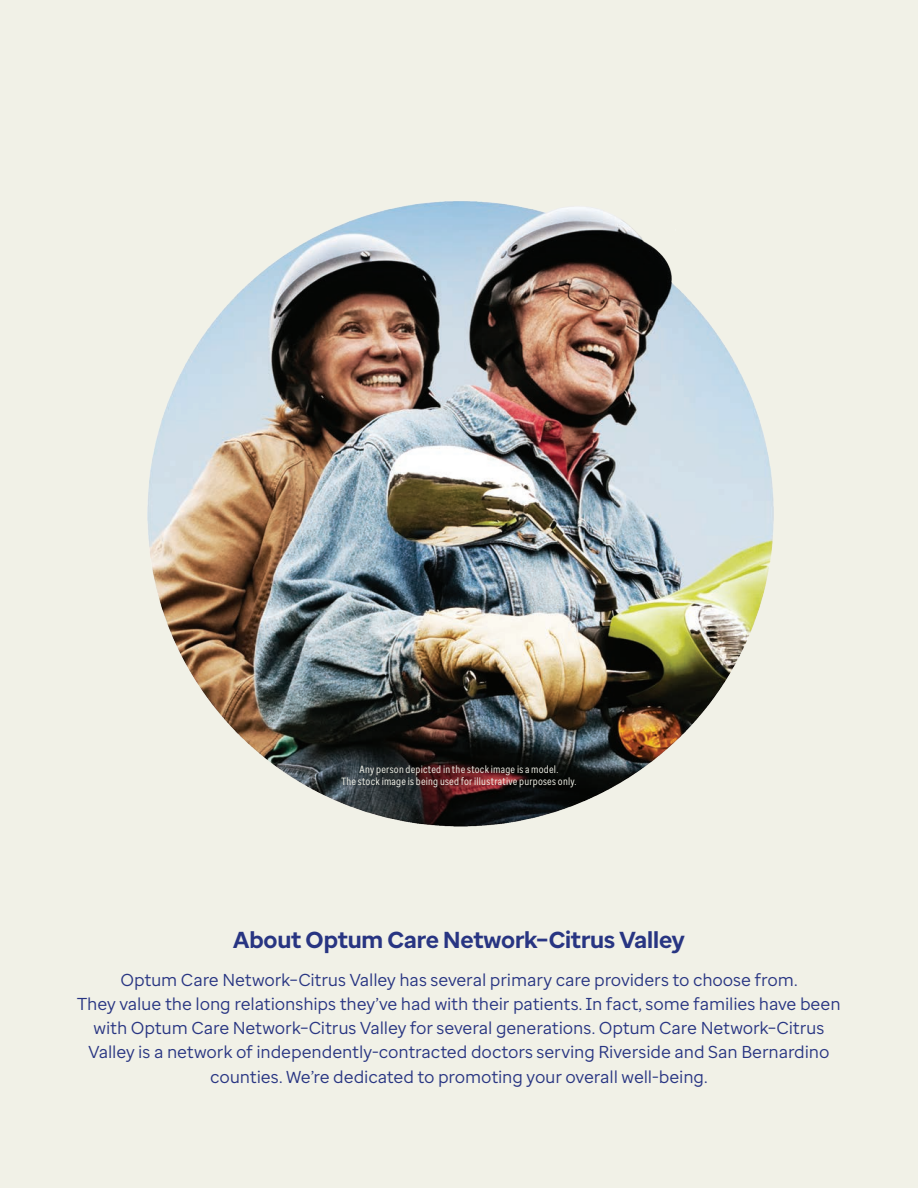
<style>
.page{position:relative;width:918px;height:1188px;background:#f1f1e7}
.page>*{position:absolute;margin:0;border:0;box-sizing:border-box;transform-origin:0 0}
.t1{font:700 23.1px "Optum Sans";letter-spacing:-.005em;color:#283582}
.t2{font:17.25px/24.2px "Optum Sans";letter-spacing:-.01em;color:#283582;text-align:center}
.t3{font:10.5px/12.6px "Optum Sans Cond";letter-spacing:.02em;color:#f1f1e7;text-align:center}
</style>
<div class="page">
<img style="left:147px;top:201px;width:627px;height:626px">
<p class="t3" style="left:341px;top:763px;width:237px">Any person depicted in the stock image is a model.<br>The stock image is being used for illustrative purposes only.</p>
<h1 class="t1" style="left:233px;top:925px;width:453px">About Optum Care Network–Citrus Valley</h1>
<p class="t2" style="left:77px;top:968px;width:765px">Optum Care Network–Citrus Valley has several primary care providers to choose from.<br>They value the long relationships they’ve had with their patients. In fact, some families have been with Optum Care Network–Citrus Valley for several generations. Optum Care Network–Citrus Valley is a network of independently-contracted doctors serving Riverside and San Bernardino counties. We’re dedicated to promoting your overall well-being.</p>
</div>
